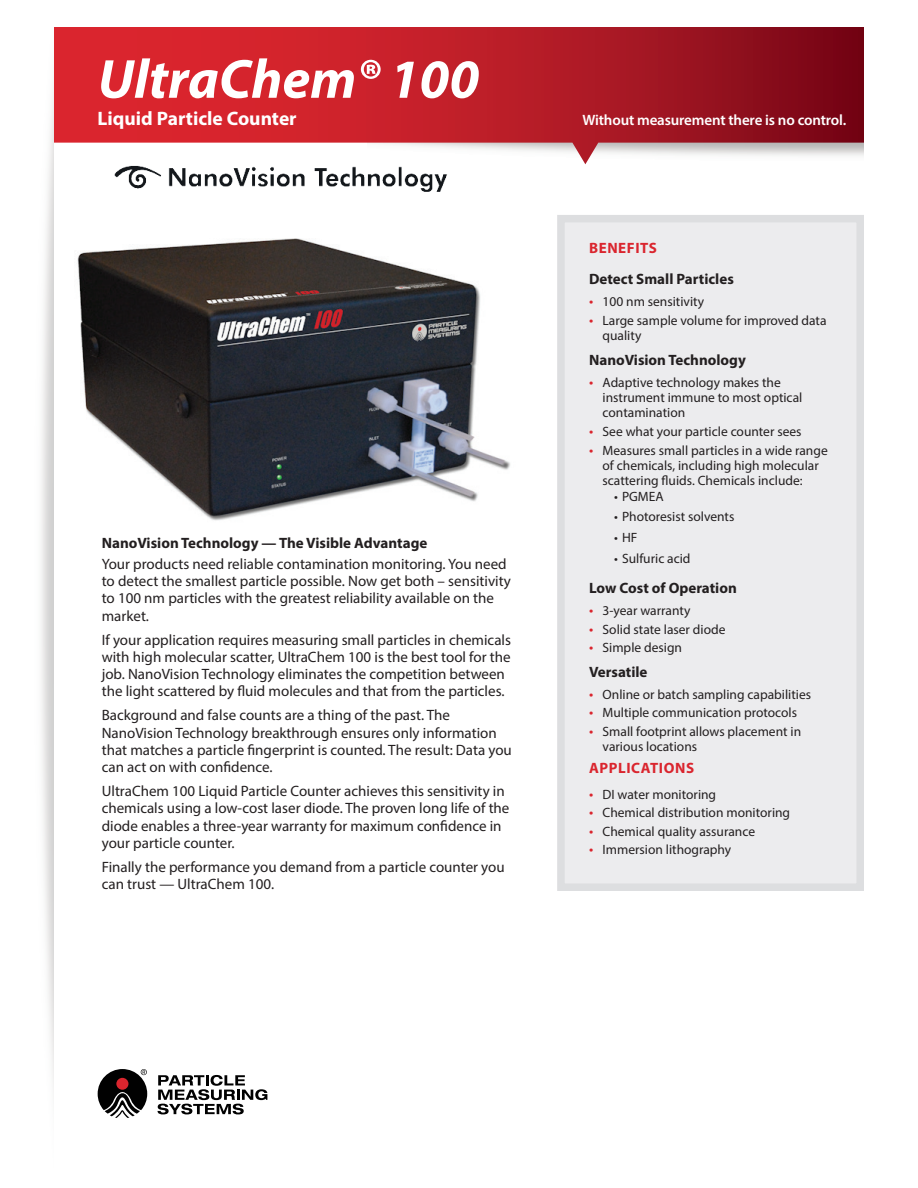
<style>
.page{position:relative;width:918px;height:1188px;background:#fff}
.page>*{position:absolute;margin:0;border:0;box-sizing:border-box;transform-origin:0 0}
.t1{font:italic 700 55.5px "Myriad Pro";color:#fff}
.t2{font:700 19.5px "Myriad Pro";color:#fff}
.t3{font:15px/17.2px "Myriad Pro";color:#231f20}
.t4{font:700 15px "Myriad Pro";color:#231f20}
.t5{font:600 15px "Myriad Pro";letter-spacing:-.01em;color:#fff}
.t6{font:700 15px "Myriad Pro";letter-spacing:.04em;color:#da252e}
.t7{font:13.5px/15.5px "Myriad Pro";color:#231f20}
.s1{font-size:15px;color:#da252e}
</style>
<div class="page">
<div style="left:557px;top:215px;width:307px;height:676px;background:#ececee;border:8px solid #dddee0"></div>
<svg style="left:54px;top:27px;width:810px;height:137px;background:#c13942"></svg>
<svg style="left:158px;top:1075px;width:109px;height:39px"></svg>
<svg style="left:98px;top:1069px;width:49px;height:49px"></svg>
<div style="left:116px;top:1078px;width:12px;height:12px;background:#da252e;border-radius:50%"></div>
<img style="left:110px;top:157px;width:338px;height:35px">
<img style="left:77px;top:238px;width:433px;height:283px">
<h1 class="t1" style="left:98px;top:43px;width:383px">UltraChem® 100</h1>
<h2 class="t2" style="left:98px;top:105px;width:201px">Liquid Particle Counter</h2>
<p class="t4" style="left:102px;top:534px;width:327px">NanoVision Technology — The Visible Advantage</p>
<p class="t3" style="left:102px;top:555px;width:411px">Your products need reliable contamination monitoring. You need to detect the smallest particle possible. Now get both – sensitivity to 100 nm particles with the greatest reliability available on the market.</p>
<p class="t3" style="left:102px;top:631px;width:411px">If your application requires measuring small particles in chemicals with high molecular scatter, UltraChem 100 is the best tool for the job. NanoVision Technology eliminates the competition between the light scattered by fluid molecules and that from the particles.</p>
<p class="t3" style="left:102px;top:707px;width:412px">Background and false counts are a thing of the past. The NanoVision Technology breakthrough ensures only information that matches a particle fingerprint is counted. The result: Data you can act on with confidence.</p>
<p class="t3" style="left:102px;top:782px;width:409px">UltraChem 100 Liquid Particle Counter achieves this sensitivity in chemicals using a low-cost laser diode. The proven long life of the diode enables a three-year warranty for maximum confidence in your particle counter.</p>
<p class="t3" style="left:102px;top:858px;width:404px">Finally the performance you demand from a particle counter you can trust — UltraChem 100.</p>
<p class="t5" style="left:583px;top:110px;width:265px">Without measurement there is no control.</p>
<p class="t6" style="left:589px;top:238px;width:69px">BENEFITS</p>
<p class="t4" style="left:589px;top:269px;width:146px">Detect Small Particles</p>
<p class="t7" style="left:589px;top:293px;width:117px"><span class="s1">•</span> 100 nm sensitivity</p>
<p class="t7" style="left:603px;top:312px;width:226px;text-indent:-14px"><span class="s1">•</span> Large sample volume for improved data quality</p>
<p class="t4" style="left:589px;top:350px;width:158px">NanoVision Technology</p>
<p class="t7" style="left:603px;top:374px;width:201px;text-indent:-14px"><span class="s1">•</span> Adaptive technology makes the instrument immune to most optical contamination</p>
<p class="t7" style="left:589px;top:423px;width:214px"><span class="s1">•</span> See what your particle counter sees</p>
<p class="t7" style="left:603px;top:442px;width:227px;text-indent:-14px"><span class="s1">•</span> Measures small particles in a wide range of chemicals, including high molecular scattering fluids. Chemicals include:</p>
<p class="t7" style="left:614px;top:488px;width:51px">• PGMEA</p>
<p class="t7" style="left:614px;top:509px;width:122px">• Photoresist solvents</p>
<p class="t7" style="left:614px;top:530px;width:25px">• HF</p>
<p class="t7" style="left:614px;top:551px;width:78px">• Sulfuric acid</p>
<p class="t4" style="left:589px;top:578px;width:149px">Low Cost of Operation</p>
<p class="t7" style="left:589px;top:603px;width:103px"><span class="s1">•</span> 3-year warranty</p>
<p class="t7" style="left:589px;top:621px;width:138px"><span class="s1">•</span> Solid state laser diode</p>
<p class="t7" style="left:589px;top:640px;width:94px"><span class="s1">•</span> Simple design</p>
<p class="t4" style="left:589px;top:662px;width:60px">Versatile</p>
<p class="t7" style="left:589px;top:686px;width:224px"><span class="s1">•</span> Online or batch sampling capabilities</p>
<p class="t7" style="left:589px;top:705px;width:210px"><span class="s1">•</span> Multiple communication protocols</p>
<p class="t7" style="left:603px;top:724px;width:200px;text-indent:-14px"><span class="s1">•</span> Small footprint allows placement in various locations</p>
<p class="t6" style="left:589px;top:758px;width:107px">APPLICATIONS</p>
<p class="t7" style="left:589px;top:786px;width:129px"><span class="s1">•</span> DI water monitoring</p>
<p class="t7" style="left:589px;top:805px;width:203px"><span class="s1">•</span> Chemical distribution monitoring</p>
<p class="t7" style="left:589px;top:823px;width:168px"><span class="s1">•</span> Chemical quality assurance</p>
<p class="t7" style="left:589px;top:842px;width:144px"><span class="s1">•</span> Immersion lithography</p>
</div>
